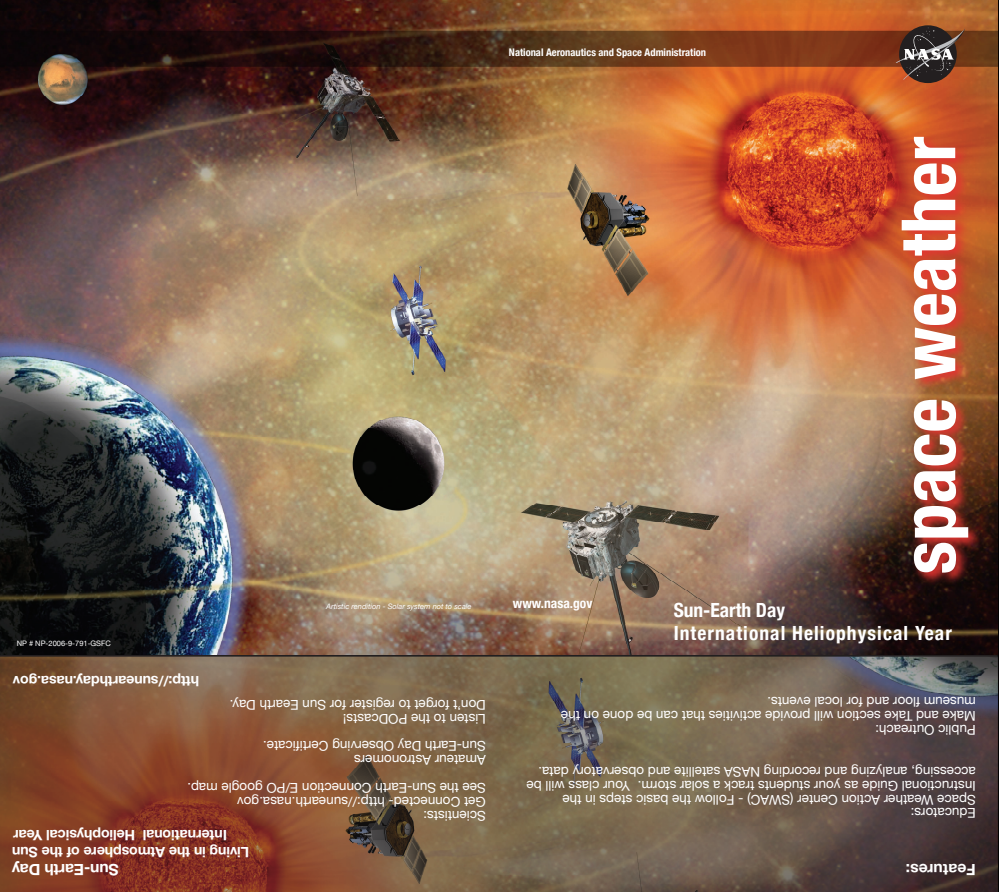
<style>
.page{position:relative;width:999px;height:892px;background:#fff}
.page>*{position:absolute;margin:0;border:0;box-sizing:border-box;transform-origin:0 0}
.t1{font:700 condensed 75px "Helvetica Neue";color:#fff}
.t2{font:700 condensed 19.5px/22.5px "Helvetica Neue";letter-spacing:.055em;color:#fff}
.t3{font:700 15.75px "Helvetica Neue";color:#fff}
.t4{font:700 14.25px "Helvetica Neue";color:#fff}
.t5{font:13.5px "Helvetica Neue";color:#fff}
.t6{font:700 condensed 13.5px "Helvetica Neue";color:#fff}
.t7{font:700 condensed 10.5px "Helvetica Neue";color:#fff}
.t8{font:italic 7.5px "Helvetica Neue";color:#fff}
.t9{font:7.5px "Helvetica Neue";color:#fff}
</style>
<div class="page">
<img style="left:0;top:656px;width:997px;height:235px">
<img style="left:0;top:0;width:997px;height:653px">
<svg style="left:899px;top:25px;width:58px;height:58px"></svg>
<svg style="left:896px;top:28px;width:69px;height:52px;background:#60463c"></svg>
<img style="left:884px;top:130px;width:104px;height:460px">
<p class="t9" style="left:17px;top:638px;width:96px">NP # NP-2006-9-791-GSFC</p>
<p class="t4" style="left:199px;top:690px;width:188px;rotate:-180deg">pt t h dh t raenus / / : g . asan . ya o v</p>
<p class="t7" style="left:509px;top:46px;width:199px">National Aeronautics and Space Administration</p>
<h1 class="t1" style="left:883px;top:574px;width:439px;rotate:-90deg">space weather</h1>
<p class="t8" style="left:326px;top:601px;width:147px">Artistic rendition - Solar system not to scale</p>
<p class="t6" style="left:513px;top:594px;width:81px">www.nasa.gov</p>
<h1 class="t2" style="left:674px;top:598px;width:280px">Sun-Earth Day<br>International Heliophysical Year</h1>
<p class="t5" style="left:486px;top:712px;width:258px;rotate:-180deg">Don’t forget to register for Sun Eearth Day.</p>
<p class="t5" style="left:976px;top:709px;width:210px;rotate:-180deg">museum floor and for local events.</p>
<p class="t5" style="left:486px;top:726px;width:144px;rotate:-180deg">Listen to the PODcasts!</p>
<p class="t5" style="left:976px;top:723px;width:416px;rotate:-180deg">Make and Take section will provide activities that can be done on the</p>
<p class="t5" style="left:976px;top:737px;width:102px;rotate:-180deg">Public Outreach:</p>
<p class="t5" style="left:486px;top:753px;width:224px;rotate:-180deg">Sun-Earth Day Observing Certificate.</p>
<p class="t5" style="left:486px;top:767px;width:133px;rotate:-180deg">Amateur Astronomers</p>
<p class="t5" style="left:976px;top:779px;width:439px;rotate:-180deg">accessing, analyzing and recording NASA satellite and observatory data.</p>
<p class="t5" style="left:486px;top:795px;width:300px;rotate:-180deg">See the Sun-Earth Connection E/PO google map.</p>
<p class="t5" style="left:976px;top:793px;width:451px;rotate:-180deg">Instructional Guide as your students track a solar storm. Your class will be</p>
<p class="t5" style="left:486px;top:809px;width:250px;rotate:-180deg">Get Connected- http://sunearth.nasa.gov</p>
<p class="t5" style="left:976px;top:807px;width:415px;rotate:-180deg">Space Weather Action Center (SWAC) - Follow the basic steps in the</p>
<p class="t5" style="left:486px;top:823px;width:64px;rotate:-180deg">Scientists:</p>
<p class="t5" style="left:976px;top:820px;width:67px;rotate:-180deg">Educators:</p>
<p class="t4" style="left:227px;top:843px;width:215px;rotate:-180deg">o i tanretn I Hl an o i l e p r aeYl ac i syh</p>
<p class="t4" style="left:249px;top:860px;width:239px;rotate:-180deg">gn i v i L Aeh tn i mt o ps oe r eh Seh t f nu</p>
<p class="t3" style="left:119px;top:879px;width:108px;rotate:-180deg">S E-nu Dht ra ya</p>
<p class="t3" style="left:976px;top:878px;width:72px;rotate:-180deg">Features:</p>
</div>
